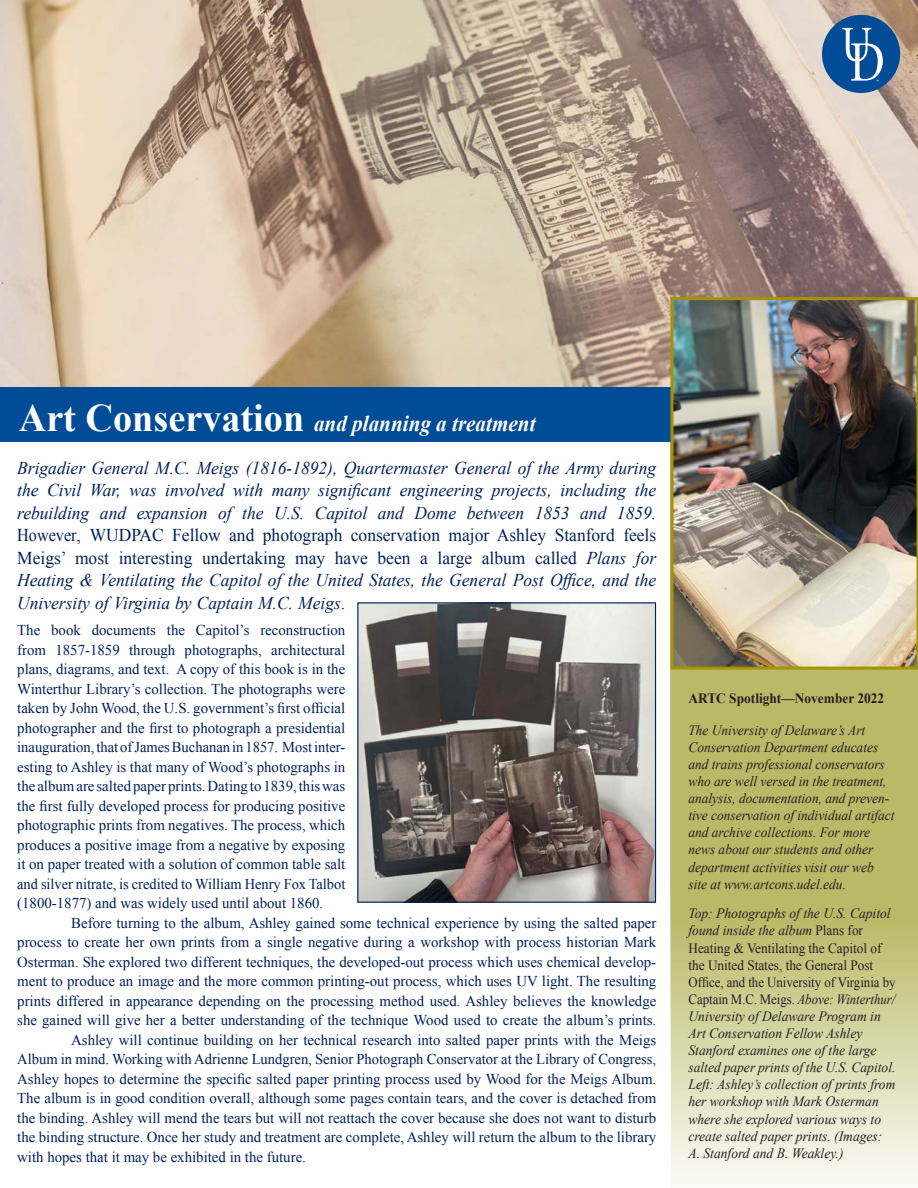
<style>
.page{position:relative;width:918px;height:1188px;background:#fff}
.page>*{position:absolute;margin:0;border:0;box-sizing:border-box;transform-origin:0 0}
.t1{font:italic 700 22.5px "Times New Roman";color:#fff;scale:.94 1}
.t2{font:italic 18px/22.5px "Times New Roman";color:#00205b;text-align:justify}
.t3{font:15px/19.5px "Times New Roman";color:#00205b;text-align:justify}
.t4{font:italic 14.25px/17.1px "Times New Roman";color:#231f20;scale:.94 1}
.t5{font:italic 14.25px/17.1px "Times New Roman";color:#231f20;scale:.95 1}
.t6{font:14.25px/17.1px "Times New Roman";color:#231f20;scale:.93 1}
.t7{font:14.25px "Times New Roman";color:#231f20;scale:.9 1}
.t8{font:700 14.25px "Times New Roman";color:#231f20;scale:.94 1}
.s1{font-style:normal;font-size:39px}
.s2{font-style:normal}
.s3{font-style:italic}
</style>
<div class="page">
<svg style="left:670px;top:670px;width:248px;height:512px;background:#cbcb94"></svg>
<img style="left:0;top:0;width:918px;height:388px">
<div style="left:1px;top:387px;width:917px;height:54px;background:#004c97"></div>
<img style="left:670px;top:297px;width:248px;height:373px">
<div style="left:822px;top:15px;width:78px;height:78px;background:#004c97;border-radius:50%"></div>
<svg style="left:842px;top:28px;width:41px;height:53px"></svg>
<img style="left:359px;top:604px;width:295px;height:297px">
<div style="left:357px;top:602px;width:299px;height:301px;border:1px solid #00205b"></div>
<p class="t1" style="left:19px;top:408px;width:551px"><span class="s1">Art Conservation</span> and planning a treatment</p>
<p class="t2" style="left:17px;top:456px;width:641px">Brigadier General M.C. Meigs (1816-1892), Quartermaster General of the Army during the Civil War, was involved with many significant engineering projects, including the rebuilding and expansion of the U.S. Capitol and Dome between 1853 and 1859.<br><span class="s2">However, WUDPAC Fellow and photograph conservation major Ashley Stanford feels Meigs’ most interesting undertaking may have been a large album called</span> Plans for Heating &amp; Ventilating the Capitol of the United States, the General Post Office, and the University of Virginia by Captain M.C. Meigs<span class="s2">.</span></p>
<p class="t3" style="left:17px;top:620px;width:330px">The book documents the Capitol’s reconstruction from 1857-1859 through photographs, architectural plans, diagrams, and text. A copy of this book is in the Winterthur Library’s collection. The photographs were taken by John Wood, the U.S. government’s first official photographer and the first to photograph a presidential inauguration, that of James Buchanan in 1857. Most inter&shy;esting to Ashley is that many of Wood’s photographs in the album are salted paper prints. Dating to 1839, this was the first fully developed process for producing positive photographic prints from negatives. The process, which produces a positive image from a negative by exposing it on paper treated with a solution of common table salt and silver nitrate, is credited to William Henry Fox Talbot</p>
<p class="t3" style="left:17px;top:893px;width:308px">(1800-1877) and was widely used until about 1860.</p>
<p class="t3" style="left:17px;top:913px;width:641px;text-indent:54px">Before turning to the album, Ashley gained some technical experience by using the salted paper process to create her own prints from a single negative during a workshop with process historian Mark Osterman. She explored two different techniques, the developed-out process which uses chemical develop&shy;ment to produce an image and the more common printing-out process, which uses UV light. The resulting prints differed in appearance depending on the processing method used. Ashley believes the knowledge she gained will give her a better understanding of the technique Wood used to create the album’s prints.</p>
<p class="t3" style="left:17px;top:1030px;width:641px;text-indent:54px">Ashley will continue building on her technical research into salted paper prints with the Meigs Album in mind. Working with Adrienne Lundgren, Senior Photograph Conservator at the Library of Congress, Ashley hopes to determine the specific salted paper printing process used by Wood for the Meigs Album.<br>The album is in good condition overall, although some pages contain tears, and the cover is detached from the binding. Ashley will mend the tears but will not reattach the cover because she does not want to disturb the binding structure. Once her study and treatment are complete, Ashley will return the album to the library with hopes that it may be exhibited in the future.</p>
<p class="t8" style="left:688px;top:689px;width:210px">ARTC Spotlight—November 2022</p>
<p class="t4" style="left:688px;top:721px;width:190px">The University of Delaware’s Art</p>
<p class="t4" style="left:688px;top:738px;width:221px">Conservation Department educates and trains professional conservators who are well versed in the treatment, analysis, documentation, and preven&shy;tive conservation of individual artifact and archive collections. For more news about our students and other department activities visit our web</p>
<p class="t4" style="left:688px;top:875px;width:169px">site at www.artcons.udel.edu.</p>
<p class="t6" style="left:688px;top:905px;width:219px"><span class="s3">Top: Photographs of the U.S. Capitol found inside the album</span> Plans for Heating &amp; Ventilating the Capitol of the United States, the General Post</p>
<p class="t7" style="left:688px;top:972px;width:232px">Office, and the University of Virginia by</p>
<p class="t7" style="left:688px;top:990px;width:232px">Captain M.C. Meigs. <span class="s3">Above: Winterthur/</span></p>
<p class="t5" style="left:688px;top:1007px;width:204px">University of Delaware Program in<br>Art Conservation Fellow Ashley<br>Stanford examines one of the large</p>
<p class="t5" style="left:688px;top:1059px;width:219px">salted paper prints of the U.S. Capitol.</p>
<p class="t5" style="left:688px;top:1076px;width:219px">Left: Ashley’s collection of prints from her workshop with Mark Osterman where she explored various ways to create salted paper prints. (Images:</p>
<p class="t5" style="left:688px;top:1144px;width:165px">A. Stanford and B. Weakley.)</p>
</div>
